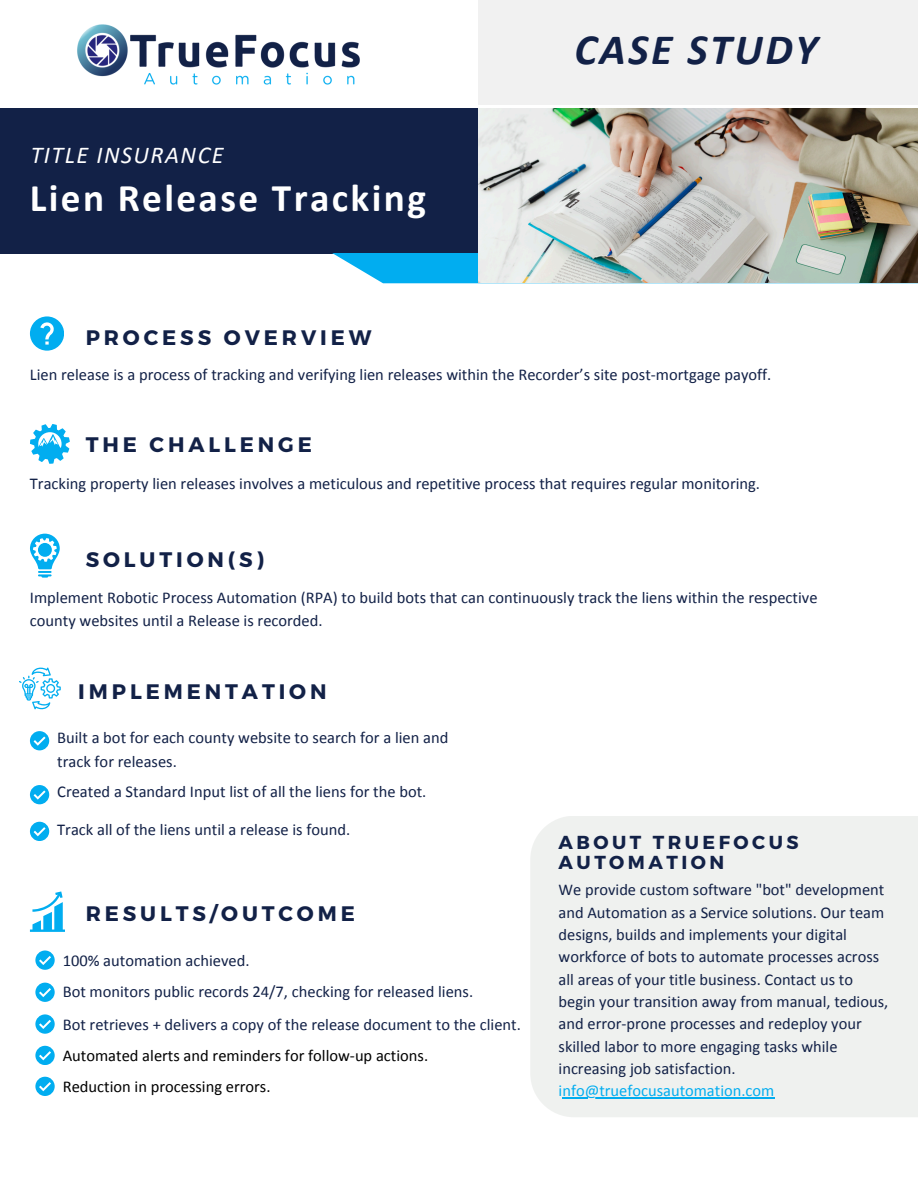
<style>
.page{position:relative;width:918px;height:1188px;background:#fff}
.page>*{position:absolute;margin:0;border:0;box-sizing:border-box;transform-origin:0 0}
.t1{font:italic 700 43.5px "Calibri";letter-spacing:.06em;color:#122147}
.t2{font:700 39.3px "Calibri";letter-spacing:.06em;color:#fff}
.t3{font:italic 24.15px "Calibri";letter-spacing:.06em;color:#fff}
.t4{font:700 21px "Montserrat";letter-spacing:.185em;color:#122147}
.t5{font:700 18.75px/20px "Montserrat";letter-spacing:.185em;color:#122147}
.t6{font:16.5px/22.4px "Calibri";color:#122147}
.t7{font:16.5px "Calibri";color:#000}
.s1{color:#01adf0}
</style>
<div class="page">
<div style="left:0;top:109px;width:521px;height:145px;background:#122147"></div>
<svg style="left:332px;top:253px;width:147px;height:30px"></svg>
<div style="left:479px;top:0;width:439px;height:105px;background:#f1f1f1"></div>
<img style="left:479px;top:109px;width:439px;height:174px">
<div style="left:530px;top:816px;width:388px;height:301px;background:#eff1ef"></div>
<img style="left:77px;top:24px;width:283px;height:61px">
<svg style="left:30px;top:316px;width:34px;height:34px"></svg>
<svg style="left:30px;top:424px;width:40px;height:39px"></svg>
<svg style="left:30px;top:534px;width:30px;height:43px"></svg>
<svg style="left:30px;top:891px;width:35px;height:41px"></svg>
<svg style="left:35px;top:951px;width:20px;height:19px"></svg>
<svg style="left:35px;top:983px;width:20px;height:19px"></svg>
<svg style="left:35px;top:1014px;width:20px;height:20px"></svg>
<svg style="left:35px;top:1046px;width:20px;height:19px"></svg>
<svg style="left:30px;top:731px;width:19px;height:19px"></svg>
<svg style="left:30px;top:785px;width:19px;height:19px"></svg>
<svg style="left:30px;top:822px;width:19px;height:19px"></svg>
<svg style="left:35px;top:1077px;width:20px;height:19px"></svg>
<svg style="left:19px;top:667px;width:42px;height:43px"></svg>
<hr style="left:562px;top:1098px;width:213px;height:1px;background:#01adf0">
<h4 class="t3" style="left:31px;top:145px;width:194px">TITLE INSURANCE</h4>
<p class="t2" style="left:30px;top:182px;width:398px">Lien Release Tracking</p>
<p class="t4" style="left:86px;top:324px;width:287px">PROCESS OVERVIEW</p>
<p class="t1" style="left:574px;top:31px;width:245px">CASE STUDY</p>
<p class="t6" style="left:30px;top:365px;width:743px">Lien release is a process of tracking and verifying lien releases within the Recorder’s site post-mortgage payoff.</p>
<h4 class="t4" style="left:86px;top:430px;width:228px">THE CHALLENGE</h4>
<h4 class="t6" style="left:30px;top:474px;width:732px">Tracking property lien releases involves a meticulous and repetitive process that requires regular monitoring.</h4>
<p class="t4" style="left:86px;top:546px;width:180px">SOLUTION(S)</p>
<p class="t6" style="left:30px;top:588px;width:789px">Implement Robotic Process Automation (RPA) to build bots that can continuously track the liens within the respective county websites until a Release is recorded.</p>
<p class="t4" style="left:78px;top:678px;width:250px">IMPLEMENTATION</p>
<h3 class="t6" style="left:57px;top:727px;width:393px;line-height:23.7px">Built a bot for each county website to search for a lien and track for releases.</h3>
<h1 class="t6" style="left:57px;top:782px;width:371px">Created a Standard Input list of all the liens for the bot.</h1>
<h2 class="t6" style="left:57px;top:820px;width:295px">Track all of the liens until a release is found.</h2>
<p class="t4" style="left:86px;top:900px;width:271px">RESULTS/OUTCOME</p>
<p class="t6" style="left:63px;top:950px;width:188px">100% automation achieved.</p>
<h4 class="t6" style="left:63px;top:981px;width:412px">Bot monitors public records 24/7, checking for released liens.</h4>
<p class="t6" style="left:63px;top:1015px;width:460px">Bot retrieves + delivers a copy of the release document to the client.</p>
<p class="t7" style="left:63px;top:1049px;width:367px">Automated alerts and reminders for follow-up actions.</p>
<p class="t7" style="left:63px;top:1080px;width:209px">Reduction in processing errors.</p>
<p class="t5" style="left:559px;top:831px;width:242px">ABOUT TRUEFOCUS<br>AUTOMATION</p>
<p class="t6" style="left:559px;top:880px;width:331px">We provide custom software "bot" development and Automation as a Service solutions. Our team designs, builds and implements your digital workforce of bots to automate processes across all areas of your title business. Contact us to begin your transition away from manual, tedious, and error-prone processes and redeploy your skilled labor to more engaging tasks while increasing job satisfaction. <span class="s1">info@truefocusautomation.com</span></p>
</div>
